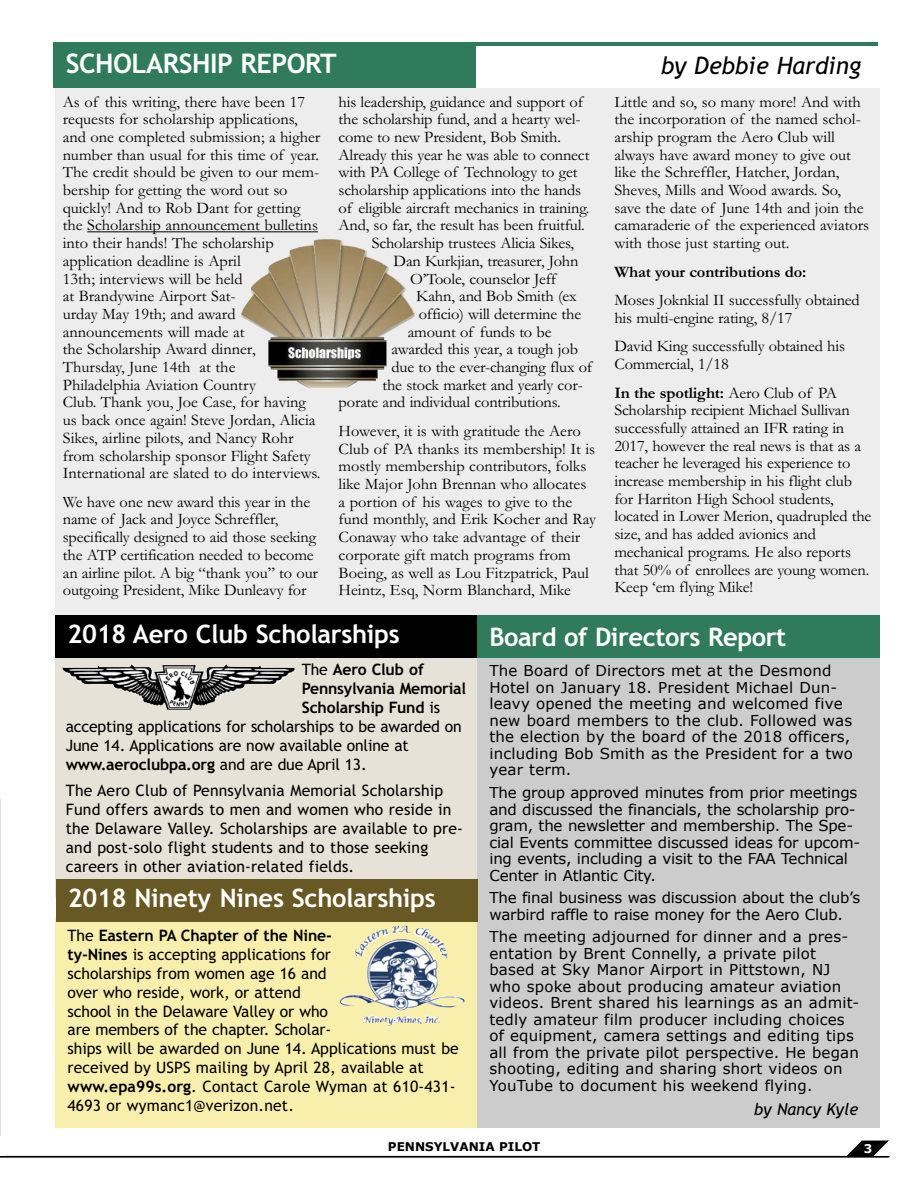
<style>
.page{position:relative;width:918px;height:1188px;background:#fff}
.page>*{position:absolute;margin:0;border:0;box-sizing:border-box;transform-origin:0 0}
.t1{font:700 27px "Trebuchet MS";letter-spacing:-.02em;color:#fff}
.t2{font:700 25.5px "Trebuchet MS";letter-spacing:-.01em;color:#fff}
.t3{font:italic 24px "Trebuchet MS";color:#000}
.t4{font:italic 16.5px "Trebuchet MS";color:#000}
.t5{font:16.2px/17.7px "Garamond";letter-spacing:-.01em;color:#000}
.t6{font:700 16.2px "Garamond";letter-spacing:-.01em;color:#000}
.t7{font:15.75px/18.9px "Trebuchet MS";letter-spacing:.005em;color:#000}
.t8{font:700 15.75px "Trebuchet MS";letter-spacing:-.01em;color:#000}
.t9{font:15px/16.5px "Verdana";letter-spacing:.01em;color:#000}
.t10{font:15px/16.5px "Verdana";letter-spacing:-.015em;color:#000}
.t11{font:700 12px "Verdana";color:#000}
.t12{font:700 12px "Verdana";color:#fff}
.s1{font-weight:700}
.s2{font-weight:400}
</style>
<div class="page">
<div style="left:55px;top:88px;width:825px;height:531px;background:#ededed"></div>
<hr style="left:87px;top:231px;width:231px;height:1px;background:#000">
<hr style="left:0;top:799px;width:1px;height:336px;background:#e1ded3">
<svg style="left:0;top:1140px;width:890px;height:18px"></svg>
<hr style="left:54px;top:42px;width:824px;height:4px;background:#2f7b5b">
<div style="left:477px;top:653px;width:403px;height:475px;background:#ccc"></div>
<div style="left:54px;top:45px;width:422px;height:42px;background:#2f7b5b"></div>
<div style="left:477px;top:615px;width:403px;height:42px;background:#2f7b5b"></div>
<div style="left:55px;top:653px;width:422px;height:245px;background:#e7e2d7"></div>
<div style="left:56px;top:615px;width:421px;height:42px;background:#000"></div>
<div style="left:56px;top:917px;width:421px;height:211px;background:#f9efad"></div>
<div style="left:56px;top:879px;width:422px;height:43px;background:#685823"></div>
<img style="left:63px;top:664px;width:232px;height:46px">
<img style="left:339px;top:925px;width:126px;height:101px">
<img style="left:241px;top:239px;width:174px;height:150px">
<h1 class="t1" style="left:66px;top:48px;width:272px">SCHOLARSHIP REPORT</h1>
<h3 class="t3" style="left:661px;top:52px;width:201px">by Debbie Harding</h3>
<p class="t5" style="left:63px;top:92px;width:259px">As of this writing, there have been 17 requests for scholarship applications, and one completed submission; a higher number than usual for this time of year.<br>The credit should be given to our mem&shy;bership for getting the word out so quickly! And to Rob Dant for getting the Scholarship announcement bulletins into their hands! The scholarship application deadline is April<br>13th; interviews will be held<br>at Brandywine Airport Sat-<br>urday May 19th; and award announcements will made at<br>the Scholarship Award dinner, Thursday, June 14th at the<br>Philadelphia Aviation Country<br>Club. Thank you, Joe Case, for having us back once again! Steve Jordan, Alicia Sikes, airline pilots, and Nancy Rohr from scholarship sponsor Flight Safety International are slated to do interviews.</p>
<p class="t5" style="left:63px;top:492px;width:257px">We have one new award this year in the name of Jack and Joyce Schreffler, specifically designed to aid those seeking the ATP certification needed to become an airline pilot. A big “thank you” to our outgoing President, Mike Dunleavy for</p>
<p class="t5" style="left:339px;top:92px;width:246px">his leadership, guidance and support of</p>
<p class="t5" style="left:339px;top:110px;width:243px">the scholarship fund, and a hearty wel-</p>
<p class="t5" style="left:339px;top:128px;width:224px">come to new President, Bob Smith.</p>
<p class="t5" style="left:339px;top:145px;width:252px">Already this year he was able to connect</p>
<p class="t5" style="left:339px;top:163px;width:240px">with PA College of Technology to get</p>
<p class="t5" style="left:339px;top:181px;width:244px">scholarship applications into the hands</p>
<p class="t5" style="left:339px;top:198px;width:252px">of eligible aircraft mechanics in training.</p>
<p class="t5" style="left:339px;top:216px;width:248px">And, so far, the result has been fruitful.</p>
<p class="t5" style="left:372px;top:234px;width:204px">Scholarship trustees Alicia Sikes,</p>
<p class="t5" style="left:394px;top:251px;width:186px">Dan Kurkjian, treasurer, John</p>
<p class="t5" style="left:410px;top:269px;width:147px">O’Toole, counselor Jeff</p>
<p class="t5" style="left:416px;top:287px;width:162px">Kahn, and Bob Smith (ex</p>
<p class="t5" style="left:419px;top:305px;width:164px">officio) will determine the</p>
<p class="t5" style="left:408px;top:322px;width:145px">amount of funds to be</p>
<p class="t5" style="left:392px;top:340px;width:188px">awarded this year, a tough job</p>
<p class="t5" style="left:392px;top:358px;width:202px">due to the ever-changing flux of</p>
<p class="t5" style="left:382px;top:375px;width:202px">the stock market and yearly cor-</p>
<p class="t5" style="left:339px;top:393px;width:224px">porate and individual contributions.</p>
<p class="t5" style="left:339px;top:422px;width:259px">However, it is with gratitude the Aero Club of PA thanks its membership! It is mostly membership contributors, folks like Major John Brennan who allocates a portion of his wages to give to the fund monthly, and Erik Kocher and Ray Conaway who take advantage of their corporate gift match programs from Boeing, as well as Lou Fitzpatrick, Paul Heintz, Esq, Norm Blanchard, Mike</p>
<p class="t5" style="left:614px;top:92px;width:256px">Little and so, so many more! And with the incorporation of the named schol&shy;arship program the Aero Club will always have award money to give out like the Schreffler, Hatcher, Jordan, Sheves, Mills and Wood awards. So, save the date of June 14th and join the camaraderie of the experienced aviators with those just starting out.</p>
<p class="t6" style="left:614px;top:262px;width:193px">What your contributions do:</p>
<p class="t5" style="left:614px;top:291px;width:247px">Moses Joknkial II successfully obtained his multi-engine rating, 8/17</p>
<p class="t5" style="left:614px;top:337px;width:232px">David King successfully obtained his<br>Commercial, 1/18</p>
<p class="t5" style="left:614px;top:383px;width:258px"><span class="s1">In the spotlight:</span> Aero Club of PA Scholarship recipient Michael Sullivan successfully attained an IFR rating in 2017, however the real news is that as a teacher he leveraged his experience to increase membership in his flight club for Harriton High School students, located in Lower Merion, quadrupled the size, and has added avionics and mechanical programs. He also reports that 50% of enrollees are young women.<br>Keep ‘em flying Mike!</p>
<h2 class="t2" style="left:68px;top:619px;width:334px">2018 Aero Club Scholarships</h2>
<p class="t8" style="left:302px;top:661px;width:124px"><span class="s2">The</span> Aero Club of</p>
<p class="t8" style="left:302px;top:680px;width:166px">Pennsylvania Memorial</p>
<p class="t8" style="left:302px;top:699px;width:140px">Scholarship Fund <span class="s2">is</span></p>
<p class="t7" style="left:66px;top:717px;width:398px">accepting applications for scholarships to be awarded on</p>
<p class="t7" style="left:66px;top:736px;width:344px">June 14. Applications are now available online at</p>
<p class="t8" style="left:66px;top:755px;width:303px">www.aeroclubpa.org <span class="s2">and are due April 13.</span></p>
<p class="t7" style="left:66px;top:781px;width:399px">The Aero Club of Pennsylvania Memorial Scholarship Fund offers awards to men and women who reside in the Delaware Valley. Scholarships are available to pre&shy;and post-solo flight students and to those seeking careers in other aviation-related fields.</p>
<h2 class="t2" style="left:68px;top:884px;width:369px">2018 Ninety Nines Scholarships</h2>
<p class="t7" style="left:68px;top:926px;width:393px">The <span class="s1">Eastern PA Chapter of the Nine-<br>ty-Nines</span> is accepting applications for<br>scholarships from women age 16 and<br>over who reside, work, or attend<br>school in the Delaware Valley or who<br>are members of the chapter. Scholar-<br>ships will be awarded on June 14. Applications must be received by USPS mailing by April 28, available at <span class="s1">www.epa99s.org</span>. Contact Carole Wyman at 610-431- 4693 or wymanc1@verizon.net.</p>
<h2 class="t2" style="left:489px;top:622px;width:298px">Board of Directors Report</h2>
<p class="t9" style="left:489px;top:662px;width:365px">The Board of Directors met at the Desmond Hotel on January 18. President Michael Dun&shy;leavy opened the meeting and welcomed five new board members to the club. Followed was the election by the board of the 2018 officers, including Bob Smith as the President for a two year term.</p>
<p class="t10" style="left:489px;top:784px;width:372px">The group approved minutes from prior meetings and discussed the financials, the scholarship pro&shy;gram, the newsletter and membership. The Spe&shy;cial Events committee discussed ideas for upcom&shy;ing events, including a visit to the FAA Technical Center in Atlantic City.</p>
<p class="t10" style="left:489px;top:889px;width:372px">The final business was discussion about the club’s warbird raffle to raise money for the Aero Club.</p>
<p class="t9" style="left:489px;top:928px;width:372px">The meeting adjourned for dinner and a pres&shy;entation by Brent Connelly, a private pilot based at Sky Manor Airport in Pittstown, NJ who spoke about producing amateur aviation videos. Brent shared his learnings as an admit&shy;tedly amateur film producer including choices of equipment, camera settings and editing tips all from the private pilot perspective. He began shooting, editing and sharing short videos on YouTube to document his weekend flying.</p>
<p class="t4" style="left:754px;top:1100px;width:105px">by Nancy Kyle</p>
<p class="t11" style="left:388px;top:1139px;width:154px">PENNSYLVANIA PILOT</p>
<p class="t12" style="left:864px;top:1141px;width:10px">3</p>
</div>
